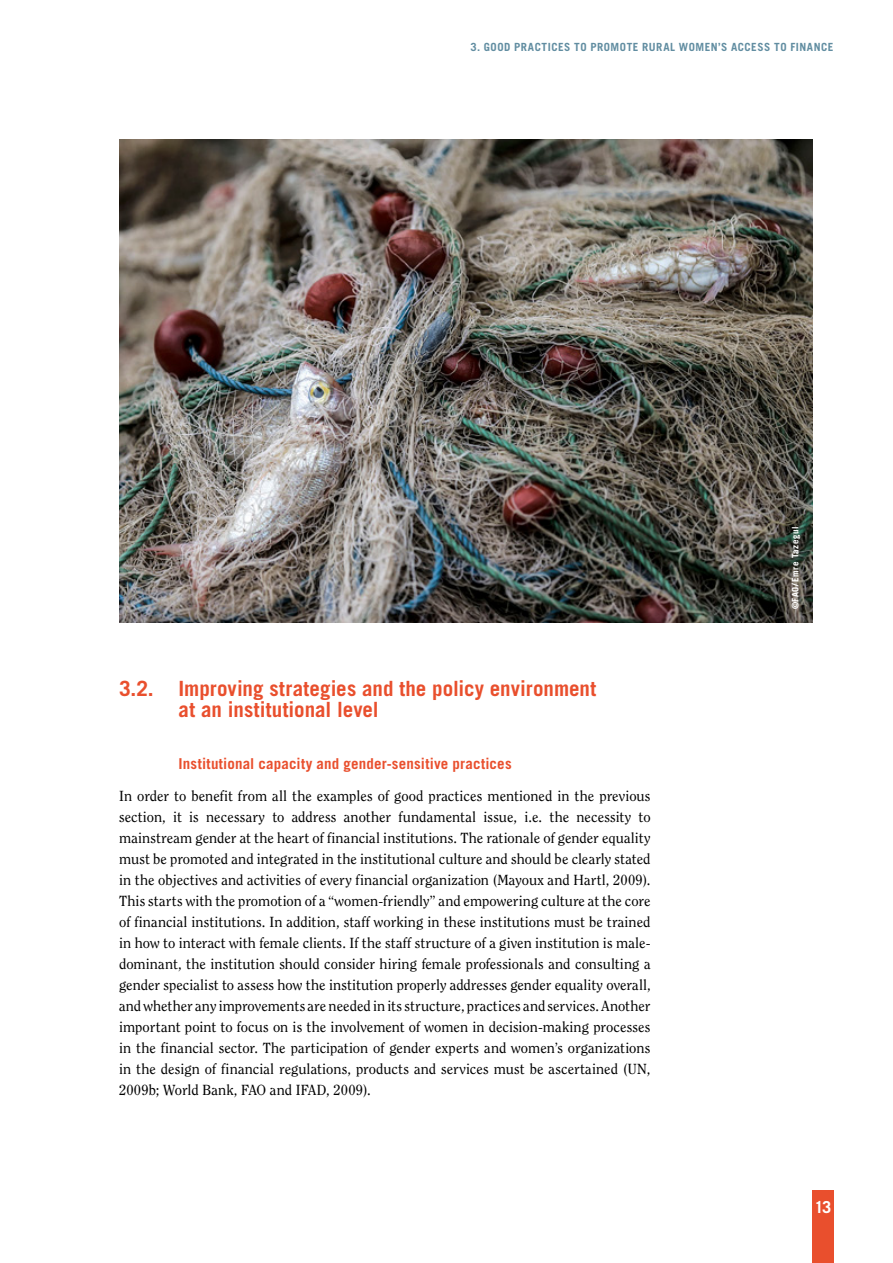
<style>
.page{position:relative;width:893px;height:1263px;background:#fff}
.page>*{position:absolute;margin:0;border:0;box-sizing:border-box;transform-origin:0 0}
.t1{font:700 21px/21px "Trade Gothic";color:#e94f2d}
.t2{font:700 16.5px "Trade Gothic";color:#fff}
.t3{font:700 15px "Trade Gothic";letter-spacing:.015em;color:#e94f2d}
.t4{font:14.55px/21px "Clearface";letter-spacing:.01em;color:#000;text-align:justify}
.t5{font:700 11.25px "Trade Gothic";letter-spacing:.04em;color:#618da1}
.t6{font:700 9px "Trade Gothic";letter-spacing:.07em;color:#fff}
</style>
<div class="page">
<div style="left:812px;top:1191px;width:21px;height:72px;background:#e94f2d"></div>
<img style="left:119px;top:139px;width:693px;height:483px">
<p class="t5" style="left:470px;top:40px;width:28px">3. Good</p>
<p class="t5" style="left:514px;top:40px;width:8px">practices</p>
<p class="t5" style="left:574px;top:40px;width:24px">to pro</p>
<p class="t5" style="left:611px;top:40px;width:17px">mote</p>
<p class="t5" style="left:642px;top:40px;width:8px">rural</p>
<p class="t5" style="left:679px;top:40px;width:60px">women’saccess</p>
<p class="t5" style="left:774px;top:40px;width:24px">to finance</p>
<h1 class="t1" style="left:179px;top:677px;width:419px;text-indent:-60px">3.2. Improving strategies and the policy environment at an institutional level</h1>
<p class="t3" style="left:179px;top:755px;width:335px">Institutional capacity and gender-sensitive practices</p>
<p class="t4" style="left:119px;top:785px;width:533px">In order to benefit from all the examples of good practices mentioned in the previous section, it is necessary to address another fundamental issue, i.e. the necessity to mainstream gender at the heart of financial institutions. The rationale of gender equality must be promoted and integrated in the institutional culture and should be clearly stated in the objectives and activities of every financial organization (Mayoux and Hartl, 2009).<br>This starts with the promotion of a “women-friendly” and empowering culture at the core of financial institutions. In addition, staff working in these institutions must be trained in how to interact with female clients. If the staff structure of a given institution is male&shy;dominant, the institution should consider hiring female professionals and consulting a gender specialist to assess how the institution properly addresses gender equality overall, and whether any improvements are needed in its structure, practices and services. Another important point to focus on is the involvement of women in decision-making processes in the financial sector. The participation of gender experts and women’s organizations in the design of financial regulations, products and services must be ascertained (UN, 2009b; World Bank, FAO and IFAD, 2009).</p>
<p class="t6" style="left:790px;top:609px;width:85px;rotate:-90deg">©FAO/Emre Tazegul</p>
<p class="t2" style="left:814px;top:1197px;width:18px">13</p>
</div>
